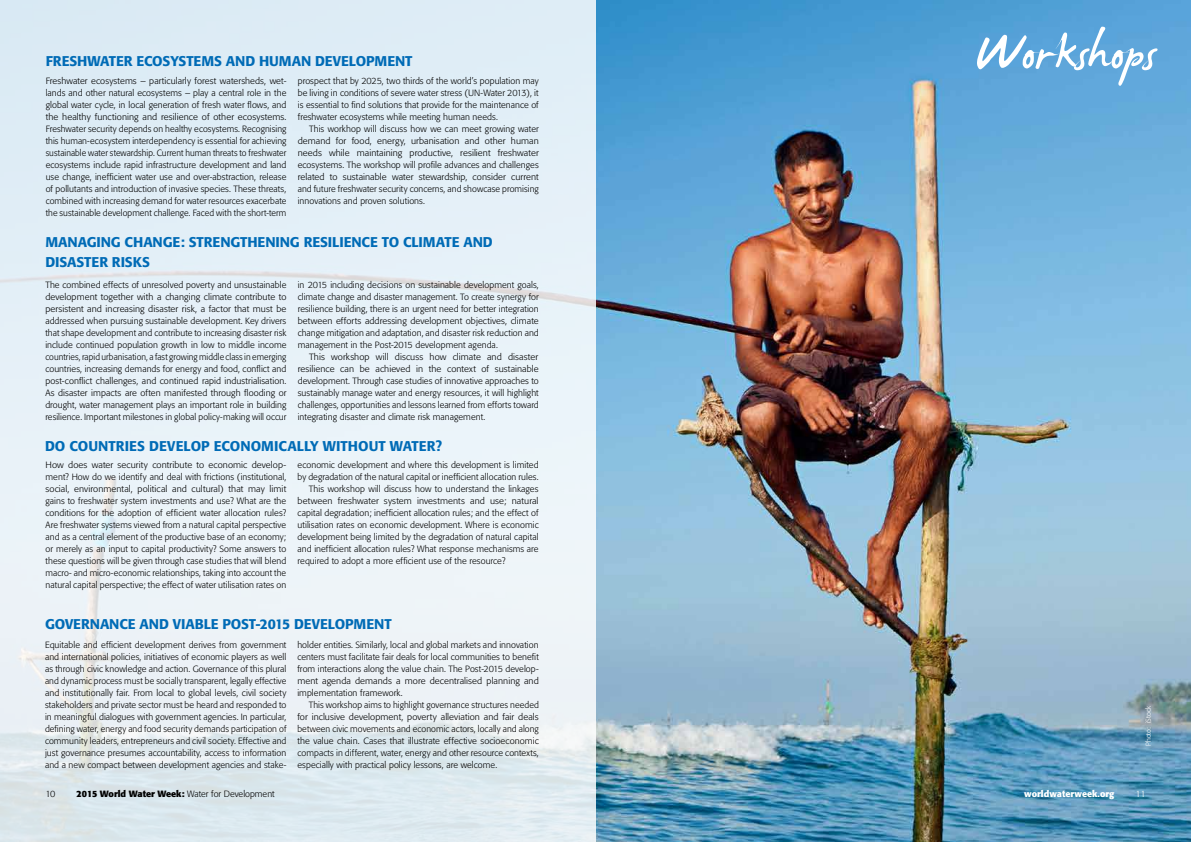
<style>
.page{position:relative;width:1191px;height:842px;background:#fff}
.page>*{position:absolute;margin:0;border:0;box-sizing:border-box;transform-origin:0 0}
.t1{font:80px "James Fajardo";color:#fff}
.t2{font:500 14px/20px "Formata";letter-spacing:-.005em;color:#006bb6}
.t3{font:300 9px/12px "Formata";letter-spacing:.005em;color:#000;text-align:justify}
.t4{font:300 9px/12px "Formata";letter-spacing:.005em;color:#000;text-align:justify;scale:1.04 1}
.t5{font:700 9px "Formata";color:#000}
.t6{font:700 9px "Formata";color:#fff}
.t7{font:300 9px "Formata";color:#fff}
.t8{font:300 7px "Formata";color:#fff}
.s1{font-weight:300}
</style>
<div class="page">
<img style="left:595px;top:0;width:596px;height:842px">
<svg style="left:0;top:0;width:595px;height:842px;background:#e5eff5"></svg>
<h2 class="t2" style="left:46px;top:51px;width:368px">FRESHWATER ECOSYSTEMS AND HUMAN DEVELOPMENT</h2>
<p class="t3" style="left:298px;top:75px;width:242px">prospect that by 2025, two thirds of the world’s population may be living in conditions of severe water stress (UN-Water 2013), it is essential to find solutions that provide for the maintenance of freshwater ecosystems while meeting human needs.</p>
<p class="t3" style="left:298px;top:123px;width:242px;text-indent:11px">This workhop will discuss how we can meet growing water demand for food, energy, urbanisation and other human needs while maintaining productive, resilient freshwater ecosystems. The workshop will profile advances and challenges related to sustainable water stewardship, consider current and future freshwater security concerns, and showcase promising innovations and proven solutions.</p>
<h2 class="t2" style="left:45px;top:231px;width:449px">MANAGING CHANGE: STRENGTHENING RESILIENCE TO CLIMATE AND<br>DISASTER RISKS</h2>
<p class="t3" style="left:45px;top:279px;width:242px">The combined effects of unresolved poverty and unsustainable development together with a changing climate contribute to persistent and increasing disaster risk, a factor that must be addressed when pursuing sustainable development. Key drivers that shape development and contribute to increasing disaster risk include continued population growth in low to middle income countries, rapid urbanisation, a fast growing middle class in emerging countries, increasing demands for energy and food, conflict and post-conflict challenges, and continued rapid industrialisation.<br>As disaster impacts are often manifested through flooding or drought, water management plays an important role in building resilience. Important milestones in global policy-making will occur</p>
<p class="t3" style="left:298px;top:279px;width:242px">in 2015 including decisions on sustainable development goals, climate change and disaster management. To create synergy for resilience building, there is an urgent need for better integration between efforts addressing development objectives, climate change mitigation and adaptation, and disaster risk reduction and management in the Post-2015 development agenda.</p>
<p class="t3" style="left:46px;top:75px;width:242px">Freshwater ecosystems – particularly forest watersheds, wet&shy;lands and other natural ecosystems – play a central role in the global water cycle, in local generation of fresh water flows, and the healthy functioning and resilience of other ecosystems.<br>Freshwater security depends on healthy ecosystems. Recognising this human-ecosystem interdependency is essential for achieving sustainable water stewardship. Current human threats to freshwater ecosystems include rapid infrastructure development and land use change, inefficient water use and over-abstraction, release of pollutants and introduction of invasive species. These threats, combined with increasing demand for water resources exacerbate the sustainable development challenge. Faced with the short-term</p>
<p class="t4" style="left:298px;top:351px;width:233px;text-indent:11px">This workshop will discuss how climate and disaster resilience can be achieved in the context of sustainable development. Through case studies of innovative approaches to sustainably manage water and energy resources, it will highlight challenges, opportunities and lessons learned from efforts toward integrating disaster and climate risk management.</p>
<h2 class="t2" style="left:45px;top:436px;width:399px">DO COUNTRIES DEVELOP ECONOMICALLY WITHOUT WATER?</h2>
<p class="t4" style="left:46px;top:459px;width:233px">How does water security contribute to economic develop&shy;ment? How do we identify and deal with frictions (institutional, social, environmental, political and cultural) that may limit gains to freshwater system investments and use? What are the conditions for the adoption of efficient water allocation rules?<br>Are freshwater systems viewed from a natural capital perspective and as a central element of the productive base of an economy; or merely as an input to capital productivity? Some answers to these questions will be given through case studies that will blend macro- and micro-economic relationships, taking into account the natural capital perspective; the effect of water utilisation rates on</p>
<p class="t3" style="left:297px;top:459px;width:242px">economic development and where this development is limited</p>
<p class="t3" style="left:297px;top:471px;width:242px">by degradation of the natural capital or inefficient allocation rules.</p>
<p class="t3" style="left:309px;top:483px;width:231px">This workshop will discuss how to understand the linkages</p>
<p class="t4" style="left:297px;top:495px;width:233px">between freshwater system investments and use; natural</p>
<p class="t3" style="left:297px;top:507px;width:242px">capital degradation; inefficient allocation rules; and the effect of</p>
<p class="t3" style="left:297px;top:519px;width:242px">utilisation rates on economic development. Where is economic</p>
<p class="t3" style="left:297px;top:531px;width:242px">development being limited by the degradation of natural capital</p>
<p class="t3" style="left:297px;top:543px;width:242px">and inefficient allocation rules? What response mechanisms are</p>
<p class="t3" style="left:297px;top:555px;width:209px">required to adopt a more efficient use of the resource?</p>
<h2 class="t2" style="left:45px;top:614px;width:348px">GOVERNANCE AND VIABLE POST-2015 DEVELOPMENT</h2>
<p class="t3" style="left:297px;top:639px;width:243px">holder entities. Similarly, local and global markets and innovation centers must facilitate fair deals for local communities to benefit from interactions along the value chain. The Post-2015 develop&shy;ment agenda demands a more decentralised planning and implementation framework.</p>
<p class="t3" style="left:297px;top:699px;width:243px;text-indent:11px">This workshop aims to highlight governance structures needed for inclusive development, poverty alleviation and fair deals between civic movements and economic actors, locally and along the value chain. Cases that illustrate effective socioeconomic compacts in different, water, energy and other resource contexts, especially with practical policy lessons, are welcome.</p>
<p class="t3" style="left:45px;top:639px;width:243px">Equitable and efficient development derives from government and international policies, initiatives of economic players as well as through civic knowledge and action. Governance of this plural and dynamic process must be socially transparent, legally effective and institutionally fair. From local to global levels, civil society stakeholders and private sector must be heard and responded to in meaningful dialogues with government agencies. In particular, defining water, energy and food security demands participation of community leaders, entrepreneurs and civil society. Effective and just governance presumes accountability, access to information and a new compact between development agencies and stake-</p>
<h1 class="t1" style="left:975px;top:11px;width:182px">Workshops</h1>
<p class="t8" style="left:1144px;top:746px;width:41px;rotate:-90deg">Photo: iStock</p>
<p class="t3" style="left:45px;top:788px;width:12px">10</p>
<p class="t5" style="left:76px;top:788px;width:200px">2015 World Water Week: <span class="s1">Water for Development</span></p>
<p class="t6" style="left:1024px;top:788px;width:92px">worldwaterweek.org</p>
<p class="t7" style="left:1135px;top:788px;width:12px">11</p>
</div>
